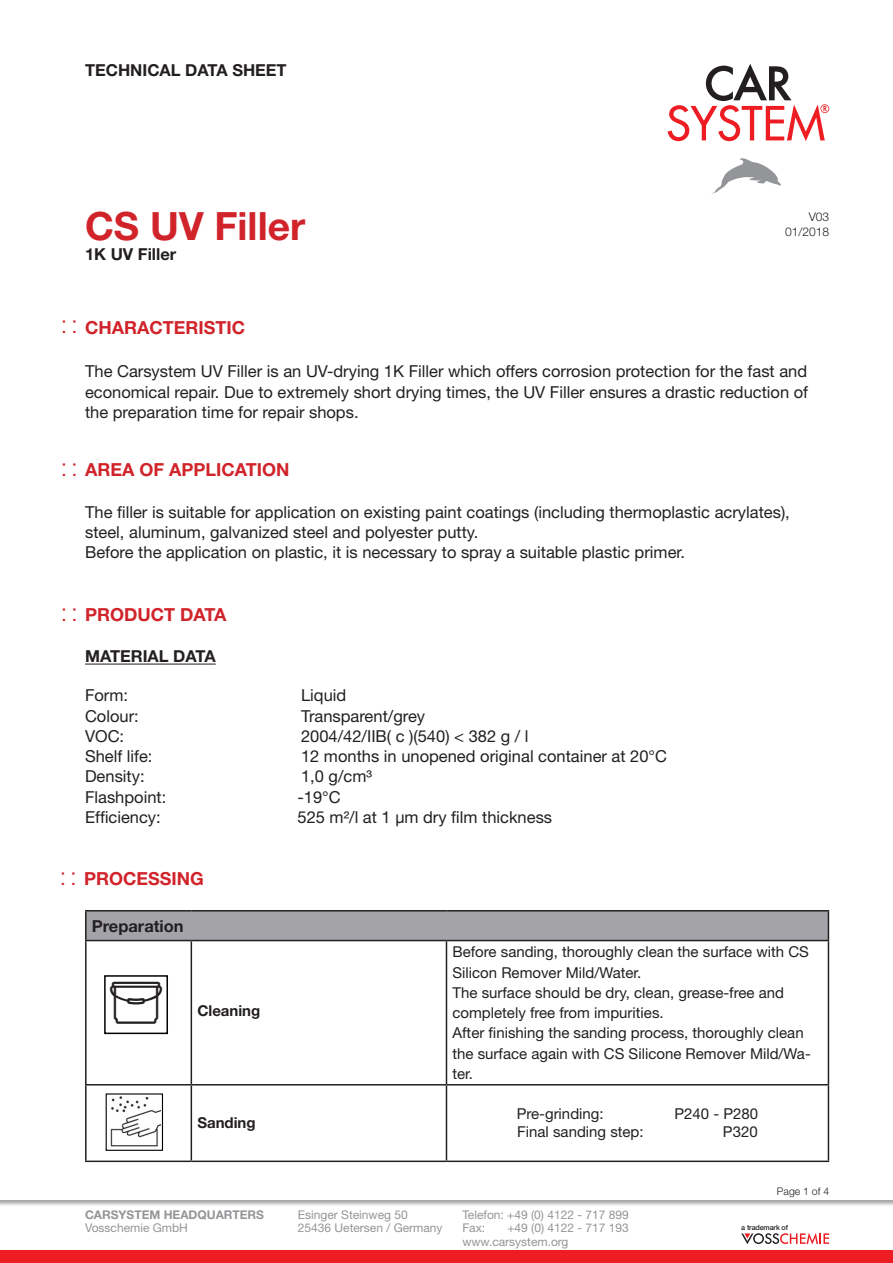
<style>
.page{position:relative;width:893px;height:1263px;background:#fff}
.page>*{position:absolute;margin:0;border:0;box-sizing:border-box;transform-origin:0 0}
.t1{font:42px "Voss Font";color:#231f20}
.t2{font:700 39px "Helvetica Neue LT Pro";color:#d1232a}
.t3{font:700 18px "Helvetica Neue LT Pro";color:#d1232a}
.t4{font:16.5px/20.2px "Helvetica Neue LT Pro";color:#231f20;text-align:justify}
.t5{font:700 16.5px "Helvetica Neue LT Pro";color:#231f20}
.t6{font:15px/20.2px "Helvetica Neue LT Pro";color:#231f20}
.t7{font:700 15px "Helvetica Neue LT Pro";color:#231f20}
.AdressBlock{font:12px "Helvetica Neue LT Pro";color:#939598}
.AdressBlock_Head{font:700 12px "Helvetica Neue LT Pro";color:#939598}
.t8{font:300 12px "Helvetica Neue LT Pro";color:#231f20}
.t9{font:300 10.5px "Helvetica Neue LT Pro";color:#231f20}
.t10{font:500 7.2px "Helvetica Neue LT Pro";letter-spacing:-.02em;color:#231f20}
.s1{font-family:"Voss Font";font-weight:400;font-size:19.5px}
</style>
<div class="page">
<svg style="left:668px;top:64px;width:161px;height:77px"></svg>
<svg style="left:711px;top:158px;width:70px;height:36px"></svg>
<div style="left:0;top:1198px;width:893px;height:65px;background:#231f20;opacity:.4"></div>
<div style="left:0;top:1250px;width:893px;height:13px;background:#ee1d23"></div>
<svg style="left:741px;top:1233px;width:88px;height:11px"></svg>
<hr style="left:85px;top:664px;width:131px;height:1px;background:#231f20">
<div style="left:86px;top:911px;width:742px;height:29px;background:#a4a4a8"></div>
<svg style="left:447px;top:941px;width:381px;height:219px"></svg>
<hr style="left:85px;top:910px;width:106px;height:1px;background:#231f20">
<hr style="left:85px;top:911px;width:2px;height:29px;background:#231f20">
<hr style="left:191px;top:910px;width:255px;height:1px;background:#231f20">
<hr style="left:446px;top:910px;width:383px;height:1px;background:#231f20">
<svg style="left:828px;top:911px;width:1px;height:29px"></svg>
<hr style="left:85px;top:940px;width:106px;height:1px;background:#231f20">
<hr style="left:85px;top:941px;width:2px;height:143px;background:#231f20">
<hr style="left:191px;top:940px;width:255px;height:1px;background:#231f20">
<hr style="left:191px;top:941px;width:1px;height:143px;background:#231f20">
<hr style="left:446px;top:940px;width:383px;height:1px;background:#231f20">
<hr style="left:446px;top:941px;width:1px;height:143px;background:#231f20">
<hr style="left:828px;top:941px;width:1px;height:143px;background:#231f20">
<hr style="left:85px;top:1084px;width:106px;height:1px;background:#231f20">
<hr style="left:85px;top:1085px;width:2px;height:75px;background:#231f20">
<hr style="left:191px;top:1084px;width:255px;height:1px;background:#231f20">
<hr style="left:446px;top:1084px;width:383px;height:1px;background:#231f20">
<hr style="left:446px;top:1085px;width:1px;height:75px;background:#231f20">
<hr style="left:828px;top:1085px;width:1px;height:75px;background:#231f20">
<hr style="left:85px;top:1160px;width:106px;height:2px;background:#231f20">
<hr style="left:191px;top:1160px;width:255px;height:2px;background:#231f20">
<hr style="left:446px;top:1160px;width:383px;height:2px;background:#231f20">
<div style="left:104px;top:975px;width:64px;height:59px;border:2px solid #000"></div>
<svg style="left:86px;top:1085px;width:360px;height:76px"></svg>
<img style="left:109px;top:1096px;width:52px;height:51px">
<p class="t5" style="left:85px;top:59px;width:203px">TECHNICAL DATA SHEET</p>
<p class="t2" style="left:85px;top:202px;width:222px">CS UV Filler</p>
<p class="t5" style="left:85px;top:244px;width:93px">1K UV Filler</p>
<p class="t8" style="left:809px;top:210px;width:22px">V03</p>
<p class="t8" style="left:785px;top:224px;width:46px">01/2018</p>
<p class="t3" style="left:61px;top:316px;width:186px"><span class="s1">:</span> CHARACTERISTIC</p>
<p class="t4" style="left:85px;top:361px;width:725px">The Carsystem UV Filler is an UV-drying 1K Filler which offers corrosion protection for the fast and economical repair. Due to extremely short drying times, the UV Filler ensures a drastic reduction of the preparation time for repair shops.</p>
<p class="t3" style="left:61px;top:459px;width:230px"><span class="s1">:</span> AREA OF APPLICATION</p>
<p class="t4" style="left:85px;top:502px;width:706px;text-align:left">The filler is suitable for application on existing paint coatings (including thermoplastic acrylates), steel, aluminum, galvanized steel and polyester putty.<br>Before the application on plastic, it is necessary to spray a suitable plastic primer.</p>
<p class="t3" style="left:61px;top:603px;width:167px"><span class="s1">:</span> PRODUCT DATA</p>
<p class="t5" style="left:85px;top:646px;width:132px">MATERIAL DATA</p>
<p class="t4" style="left:85px;top:685px;width:45px">Form:</p>
<p class="t4" style="left:301px;top:685px;width:47px">Liquid</p>
<p class="t4" style="left:85px;top:705px;width:55px">Colour:</p>
<p class="t4" style="left:301px;top:705px;width:126px">Transparent/grey</p>
<p class="t4" style="left:85px;top:726px;width:41px">VOC:</p>
<p class="t4" style="left:301px;top:726px;width:229px">2004/42/IIB( c )(540) &lt; 382 g / l</p>
<p class="t4" style="left:85px;top:746px;width:69px">Shelf life:</p>
<p class="t4" style="left:301px;top:746px;width:368px">12 months in unopened original container at 20°C</p>
<p class="t4" style="left:85px;top:766px;width:61px">Density:</p>
<p class="t4" style="left:301px;top:766px;width:72px">1,0 g/cm³</p>
<p class="t4" style="left:85px;top:786px;width:83px">Flashpoint:</p>
<p class="t4" style="left:297px;top:786px;width:45px">-19°C</p>
<p class="t4" style="left:85px;top:807px;width:77px">Efficiency:</p>
<p class="t4" style="left:297px;top:807px;width:256px">525 m²/l at 1 µm dry film thickness</p>
<p class="t3" style="left:60px;top:867px;width:146px"><span class="s1">:</span> PROCESSING</p>
<p class="t5" style="left:92px;top:915px;width:93px">Preparation</p>
<p class="t1" style="left:110px;top:981px;width:53px">e</p>
<p class="t7" style="left:197px;top:1001px;width:65px">Cleaning</p>
<p class="t7" style="left:197px;top:1114px;width:60px">Sanding</p>
<p class="AdressBlock_Head" style="left:85px;top:1207px;width:180px">CARSYSTEM HEADQUARTERS</p>
<p class="AdressBlock" style="left:85px;top:1221px;width:104px">Vosschemie GmbH</p>
<p class="t6" style="left:452px;top:941px;width:358px">Before sanding, thoroughly clean the surface with CS<br>Silicon Remover Mild/Water.</p>
<p class="t6" style="left:452px;top:982px;width:333px">The surface should be dry, clean, grease-free and completely free from impurities.</p>
<p class="t6" style="left:452px;top:1022px;width:360px">After finishing the sanding process, thoroughly clean the surface again with CS Silicone Remover Mild/Wa&shy;ter.</p>
<p class="t6" style="left:517px;top:1104px;width:88px">Pre-grinding:</p>
<p class="t6" style="left:675px;top:1104px;width:85px">P240 - P280</p>
<p class="t6" style="left:517px;top:1122px;width:128px">Final sanding step:</p>
<p class="t6" style="left:723px;top:1122px;width:36px">P320</p>
<p class="AdressBlock" style="left:298px;top:1207px;width:111px">Esinger Steinweg 50</p>
<p class="AdressBlock" style="left:298px;top:1221px;width:146px">25436 Uetersen / Germany</p>
<p class="AdressBlock" style="left:462px;top:1207px;width:168px">Telefon: +49 (0) 4122 - 717 899</p>
<p class="AdressBlock" style="left:462px;top:1221px;width:24px">Fax:</p>
<p class="AdressBlock" style="left:507px;top:1221px;width:123px">+49 (0) 4122 - 717 193</p>
<p class="AdressBlock" style="left:462px;top:1234px;width:108px">www.carsystem.org</p>
<p class="t9" style="left:777px;top:1184px;width:54px">Page 1 of 4</p>
<p class="t10" style="left:741px;top:1223px;width:48px">a trademark of</p>
</div>
